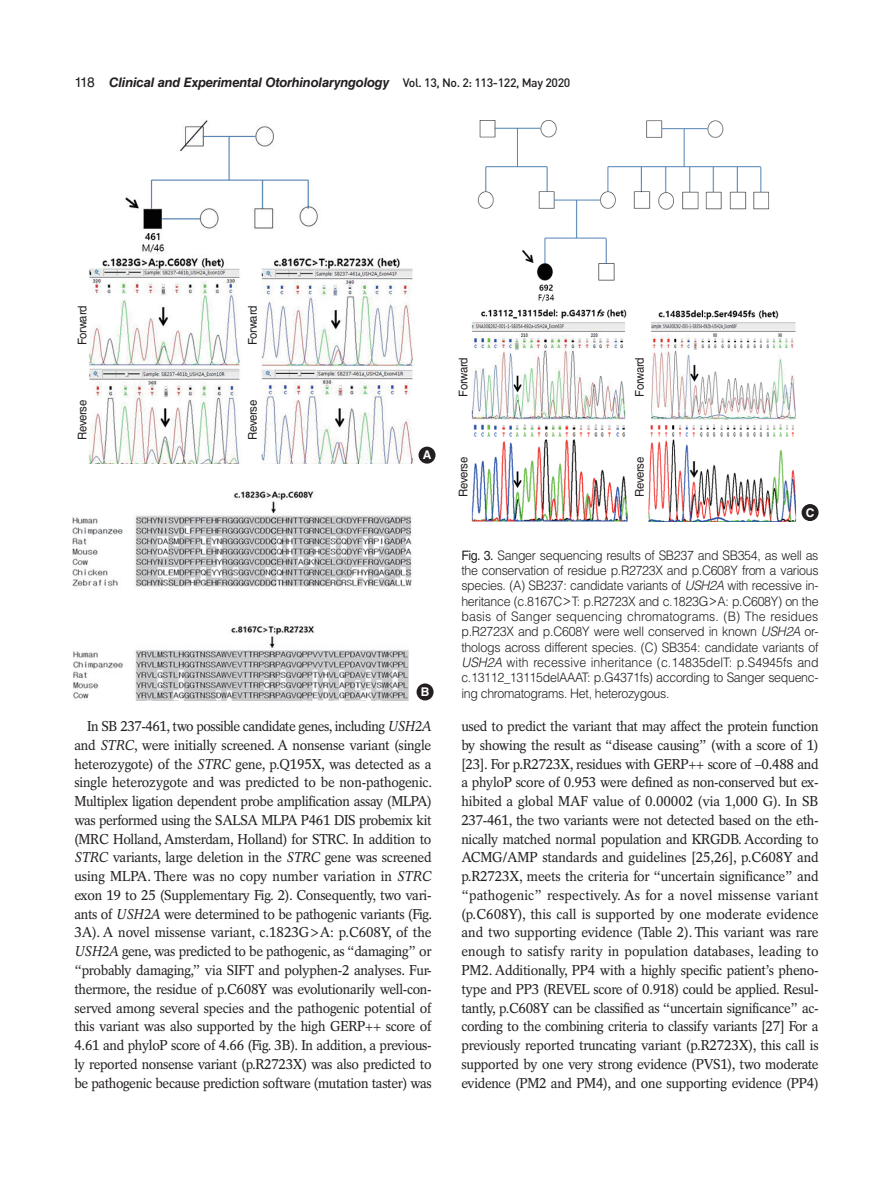
<style>
.page{position:relative;width:893px;height:1191px;background:#fff}
.page>*{position:absolute;margin:0;border:0;box-sizing:border-box;transform-origin:0 0}
.본문{font:14.25px/18.8px "Rotation LT Std";letter-spacing:-.025em;color:#231f20;text-align:justify;scale:.95 1}
.표_그림_설명{font:300 13.05px/15.3px "Helvetica LT Std";letter-spacing:-.025em;color:#231f20;text-align:justify;scale:.95 1}
.t1{font:italic 700 13.05px "Helvetica LT Std";letter-spacing:-.015em;color:#231f20}
.그림_지문8pt{font:12px "Helvetica LT Std";letter-spacing:-.045em;color:#231f20;scale:.95 1}
.t2{font:700 12px "Helvetica LT Std";color:#fff}
.s1{font-weight:400;font-style:normal;font-size:13.8px}
.s2{font-family:"DIN Pro";font-weight:500;font-style:normal;font-size:12.15px}
.s3{font-style:italic}
.s4{font-family:"Dotum"}
.s5{font-weight:400}
.s6{font-family:"Dotum";font-weight:400}
</style>
<div class="page">
<img style="left:89px;top:120px;width:324px;height:343px">
<div style="left:418px;top:446px;width:17px;height:17px;background:#231f20;border-radius:50%"></div>
<img style="left:72px;top:490px;width:340px;height:210px">
<div style="left:417px;top:683px;width:17px;height:17px;background:#231f20;border-radius:50%"></div>
<img style="left:471px;top:120px;width:326px;height:401px">
<div style="left:801px;top:504px;width:18px;height:17px;background:#231f20;border-radius:50%"></div>
<div style="left:247px;top:306px;width:12px;height:39px;background:#fff"></div>
<div style="left:634px;top:357px;width:12px;height:40px;background:#fff"></div>
<div style="left:247px;top:400px;width:12px;height:39px;background:#fff"></div>
<div style="left:634px;top:457px;width:12px;height:39px;background:#fff"></div>
<p class="t1" style="left:74px;top:74px;width:497px"><span class="s1">118</span> Clinical and Experimental Otorhinolaryngology <span class="s2">Vol. 13, No. 2: 113-122, May 2020</span></p>
<p class="그림_지문8pt" style="left:75px;top:345px;width:43px;rotate:-90deg">Forward</p>
<p class="그림_지문8pt" style="left:246px;top:345px;width:43px;rotate:-90deg">Forward</p>
<p class="그림_지문8pt" style="left:75px;top:439px;width:43px;rotate:-90deg">Reverse</p>
<p class="그림_지문8pt" style="left:246px;top:439px;width:43px;rotate:-90deg">Reverse</p>
<p class="t2" style="left:423px;top:447px;width:10px">A</p>
<p class="t2" style="left:421px;top:684px;width:10px">B</p>
<p class="본문" style="left:74px;top:717px;width:378px;text-indent:13px">In SB 237-461, two possible candidate genes, including <span class="s3">USH2A </span>and <span class="s3">STRC</span>, were initially screened. A nonsense variant (single heterozygote) of the <span class="s3">STRC</span> gene, p.Q195X, was detected as a single heterozygote and was predicted to be non-pathogenic.<br>Multiplex ligation dependent probe amplification assay (MLPA) was performed using the SALSA MLPA P461 DIS probemix kit (MRC Holland, Amsterdam, Holland) for STRC. In addition to <span class="s3">STRC</span> variants, large deletion in the <span class="s3">STRC</span> gene was screened using MLPA. There was no copy number variation in <span class="s3">STRC </span>exon 19 to 25 (Supplementary Fig. 2). Consequently, two vari&shy;ants of <span class="s3">USH2A</span> were determined to be pathogenic variants (Fig.<br>3A). A novel missense variant, c.1823G<span class="s4">&gt;</span>A: p.C608Y, of the <span class="s3">USH2A</span> gene, was predicted to be pathogenic, as “damaging” or “probably damaging,” via SIFT and polyphen-2 analyses. Fur&shy;thermore, the residue of p.C608Y was evolutionarily well-con&shy;served among several species and the pathogenic potential of this variant was also supported by the high GERP++ score of 4.61 and phyloP score of 4.66 (Fig. 3B). In addition, a previous&shy;ly reported nonsense variant (p.R2723X) was also predicted to be pathogenic because prediction software (mutation taster) was</p>
<p class="그림_지문8pt" style="left:456px;top:397px;width:43px;rotate:-90deg">Forward</p>
<p class="그림_지문8pt" style="left:633px;top:397px;width:43px;rotate:-90deg">Forward</p>
<p class="그림_지문8pt" style="left:456px;top:496px;width:43px;rotate:-90deg">Reverse</p>
<p class="그림_지문8pt" style="left:633px;top:496px;width:43px;rotate:-90deg">Reverse</p>
<p class="t2" style="left:806px;top:505px;width:10px">C</p>
<p class="표_그림_설명" style="left:461px;top:547px;width:378px"><span class="s5">Fig. 3.</span> Sanger sequencing results of SB237 and SB354, as well as the conservation of residue p.R2723X and p.C608Y from a various species. (A) SB237: candidate variants of <span class="s3">USH2A</span> with recessive in&shy;heritance (c.8167C<span class="s6">&gt;</span>T: p.R2723X and c.1823G<span class="s6">&gt;</span>A: p.C608Y) on the basis of Sanger sequencing chromatograms. (B) The residues p.R2723X and p.C608Y were well conserved in known <span class="s3">USH2A</span> or&shy;thologs across different species. (C) SB354: candidate variants of <span class="s3">USH2A</span> with recessive inheritance (c.14835delT: p.S4945fs and c.13112_13115delAAAT: p.G4371fs) according to Sanger sequenc&shy;ing chromatograms. Het, heterozygous.</p>
<p class="본문" style="left:461px;top:717px;width:378px">used to predict the variant that may affect the protein function by showing the result as “disease causing” (with a score of 1) [23]. For p.R2723X, residues with GERP++ score of –0.488 and a phyloP score of 0.953 were defined as non-conserved but ex&shy;hibited a global MAF value of 0.00002 (via 1,000 G). In SB 237-461, the two variants were not detected based on the eth&shy;nically matched normal population and KRGDB. According to ACMG/AMP standards and guidelines [25,26], p.C608Y and p.R2723X, meets the criteria for “uncertain significance” and “pathogenic” respectively. As for a novel missense variant (p.C608Y), this call is supported by one moderate evidence and two supporting evidence (Table 2). This variant was rare enough to satisfy rarity in population databases, leading to PM2. Additionally, PP4 with a highly specific patient’s pheno&shy;type and PP3 (REVEL score of 0.918) could be applied. Resul&shy;tantly, p.C608Y can be classified as “uncertain significance” ac&shy;cording to the combining criteria to classify variants [27] For a previously reported truncating variant (p.R2723X), this call is supported by one very strong evidence (PVS1), two moderate evidence (PM2 and PM4), and one supporting evidence (PP4)</p>
</div>
